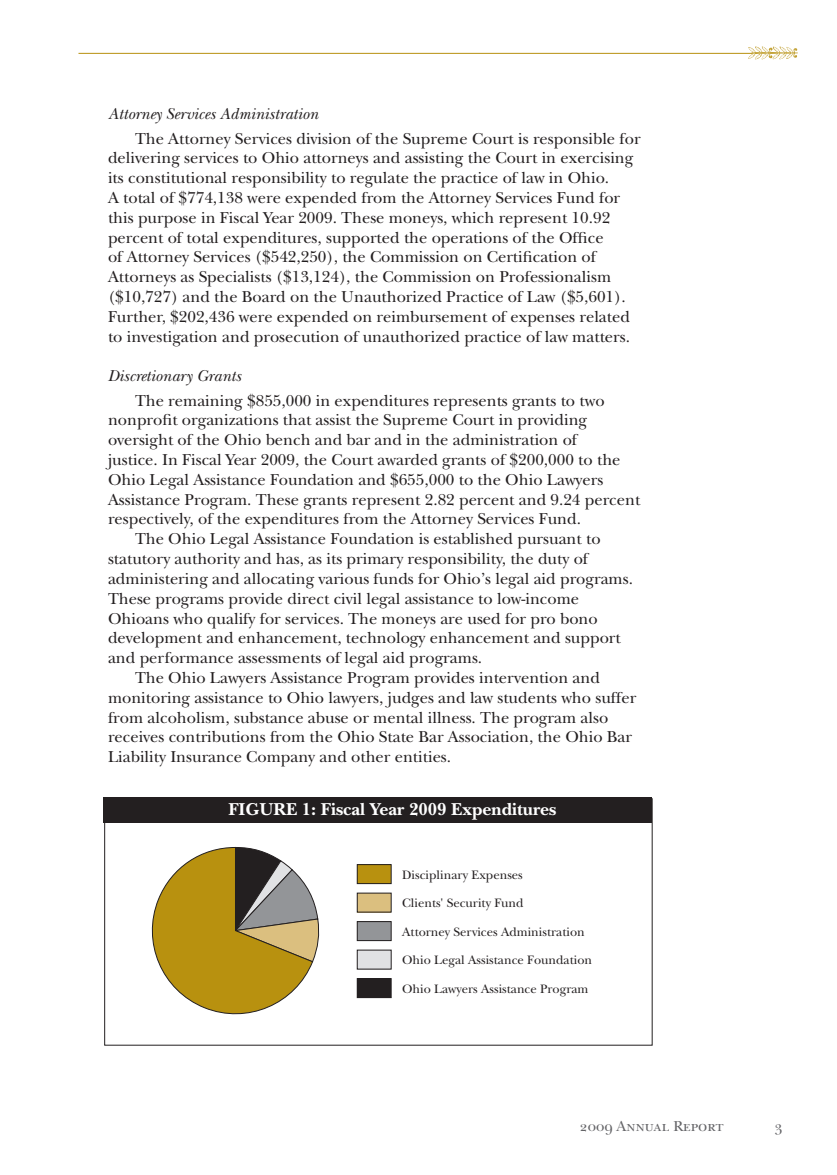
<style>
.page{position:relative;width:837px;height:1175px;background:#fff}
.page>*{position:absolute;margin:0;border:0;box-sizing:border-box;transform-origin:0 0}
.Body{font:700 18px "New Baskerville Std";color:#fff}
.Subhead_BODY{font:16.5px/19.8px "New Baskerville Std";color:#231f20}
.Subhead{font:italic 16.5px "New Baskerville Std";color:#231f20}
.t1{font:15px "New Baskerville Std";color:#636366}
.t2{font:12.75px "New Baskerville Std";color:#231f20}
</style>
<div class="page">
<hr style="left:78px;top:53px;width:679px;height:1px;background:#b8910f">
<svg style="left:748px;top:46px;width:50px;height:14px"></svg>
<div style="left:357px;top:978px;width:34px;height:19px;background:#231f20"></div>
<div style="left:357px;top:978px;width:35px;height:20px;border:1px solid #231f20"></div>
<div style="left:357px;top:950px;width:34px;height:19px;background:#e1e2e4"></div>
<div style="left:357px;top:921px;width:34px;height:19px;background:#939598"></div>
<div style="left:357px;top:921px;width:35px;height:20px;border:1px solid #231f20"></div>
<div style="left:357px;top:893px;width:34px;height:19px;background:#dbbf7f"></div>
<div style="left:357px;top:864px;width:34px;height:19px;background:#b8910f"></div>
<div style="left:357px;top:864px;width:35px;height:20px;border:1px solid #231f20"></div>
<svg style="left:151px;top:846px;width:169px;height:169px"></svg>
<div style="left:104px;top:796px;width:548px;height:26px;background:#231f20"></div>
<p class="Subhead" style="left:108px;top:104px;width:212px">Attorney Services Administration</p>
<p class="Subhead_BODY" style="left:108px;top:128px;width:534px;text-indent:27px">The Attorney Services division of the Supreme Court is responsible for delivering services to Ohio attorneys and assisting the Court in exercising its constitutional responsibility to regulate the practice of law in Ohio.<br>A total of $774,138 were expended from the Attorney Services Fund for this purpose in Fiscal Year 2009. These moneys, which represent 10.92 percent of total expenditures, supported the operations of the Office<br>of Attorney Services ($542,250), the Commission on Certification of Attorneys as Specialists ($13,124), the Commission on Professionalism ($10,727) and the Board on the Unauthorized Practice of Law ($5,601).<br>Further, $202,436 were expended on reimbursement of expenses related to investigation and prosecution of unauthorized practice of law matters.</p>
<p class="Subhead" style="left:108px;top:366px;width:135px">Discretionary Grants</p>
<p class="Subhead_BODY" style="left:108px;top:390px;width:534px;text-indent:27px">The remaining $855,000 in expenditures represents grants to two nonprofit organizations that assist the Supreme Court in providing oversight of the Ohio bench and bar and in the administration of<br>justice. In Fiscal Year 2009, the Court awarded grants of $200,000 to the Ohio Legal Assistance Foundation and $655,000 to the Ohio Lawyers Assistance Program. These grants represent 2.82 percent and 9.24 percent respectively, of the expenditures from the Attorney Services Fund.</p>
<p class="Subhead_BODY" style="left:108px;top:529px;width:527px;text-indent:27px">The Ohio Legal Assistance Foundation is established pursuant to statutory authority and has, as its primary responsibility, the duty of administering and allocating various funds for Ohio’s legal aid programs.<br>These programs provide direct civil legal assistance to low-income Ohioans who qualify for services. The moneys are used for pro bono development and enhancement, technology enhancement and support and performance assessments of legal aid programs.</p>
<p class="Subhead_BODY" style="left:108px;top:668px;width:530px;text-indent:27px">The Ohio Lawyers Assistance Program provides intervention and monitoring assistance to Ohio lawyers, judges and law students who suffer from alcoholism, substance abuse or mental illness. The program also receives contributions from the Ohio State Bar Association, the Ohio Bar Liability Insurance Company and other entities.</p>
<p class="Body" style="left:228px;top:799px;width:329px">Figure 1: Fiscal Year 2009 Expenditures</p>
<p class="t2" style="left:402px;top:867px;width:122px">Disciplinary Expenses</p>
<p class="t2" style="left:402px;top:895px;width:123px">Clients' Security Fund</p>
<p class="t2" style="left:402px;top:924px;width:184px">Attorney Services Administration</p>
<p class="t2" style="left:402px;top:952px;width:191px">Ohio Legal Assistance Foundation</p>
<p class="t2" style="left:402px;top:981px;width:188px">Ohio Lawyers Assistance Program</p>
<p class="t1" style="left:579px;top:1117px;width:146px">2009 Annual Report</p>
<p class="t1" style="left:775px;top:1117px;width:10px">3</p>
</div>
